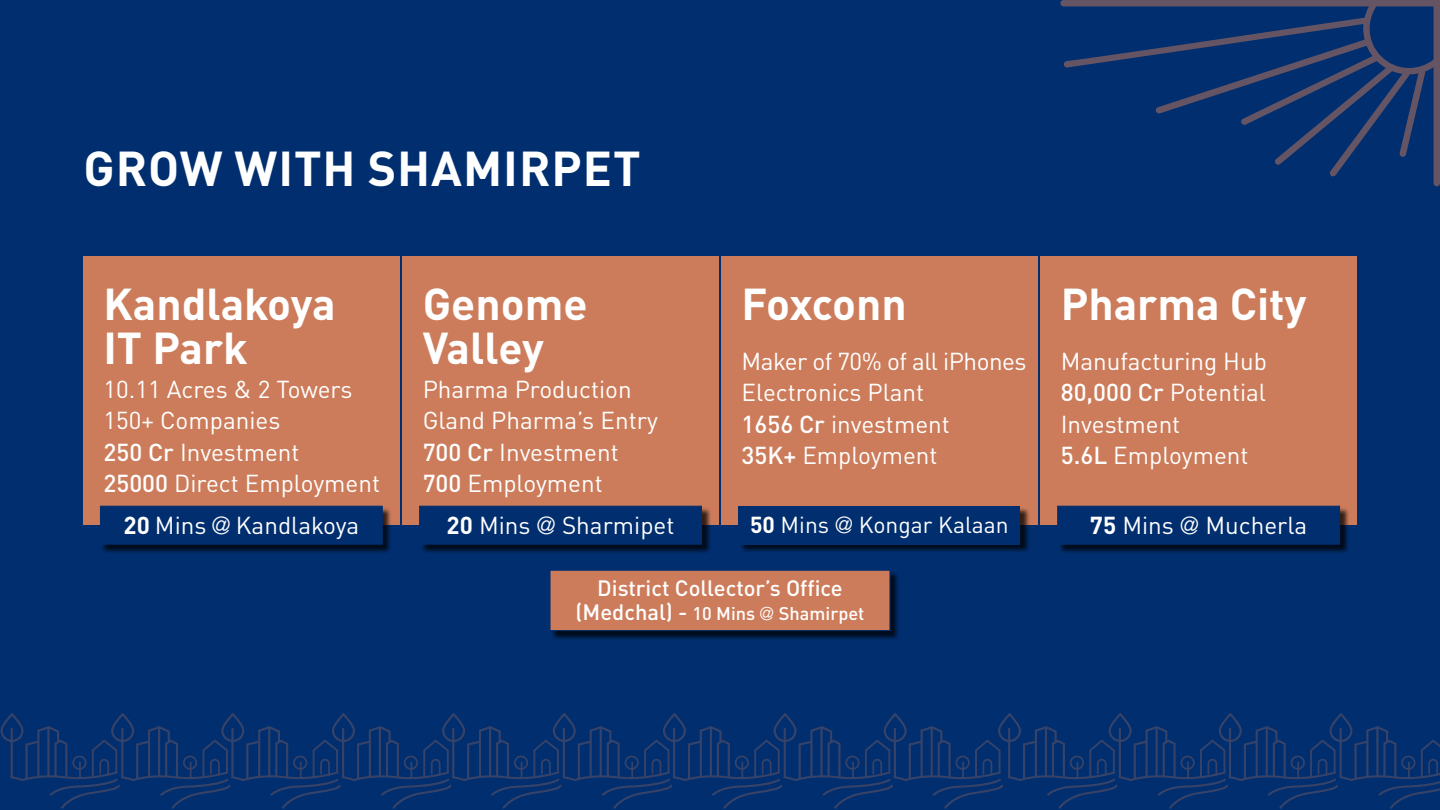
<style>
.page{position:relative;width:1440px;height:810px;background:#002e6e}
.page>*{position:absolute;margin:0;border:0;box-sizing:border-box;transform-origin:0 0}
.t1{font:700 48.38px "DIN Pro";letter-spacing:.02em;color:#fff}
.t2{font:700 44.1px/43.3px "DIN Pro";color:#fff}
.t3{font:24.22px/31.5px "DIN Pro";color:#fff}
.t4{font:22.88px "DIN Pro";color:#fff}
.t5{font:500 21.98px "DIN Pro";color:#fff}
.t6{font:500 18.23px "DIN Pro";color:#fff}
.s1{font-weight:500}
.s2{font-weight:700}
.s3{font-family:"Avenir LT Std";font-weight:300}
.s4{font-size:21.98px}
</style>
<div class="page">
<div style="left:551px;top:571px;width:349px;height:69px;background:#000;opacity:.75"></div>
<div style="left:550px;top:570px;width:340px;height:61px;background:#cd7c5b;border:1px solid #002e6e"></div>
<div style="left:83px;top:256px;width:317px;height:269px;background:#cc7c5a"></div>
<div style="left:101px;top:507px;width:291px;height:47px;background:#000;opacity:.75"></div>
<div style="left:100px;top:506px;width:283px;height:39px;background:#002e6e;border:1px solid #002e6e"></div>
<div style="left:721px;top:256px;width:317px;height:269px;background:#cc7c5a"></div>
<div style="left:740px;top:507px;width:290px;height:46px;background:#000;opacity:.75"></div>
<div style="left:739px;top:506px;width:281px;height:38px;background:#002e6e"></div>
<div style="left:402px;top:256px;width:317px;height:269px;background:#cc7c5a"></div>
<div style="left:421px;top:507px;width:290px;height:47px;background:#000;opacity:.75"></div>
<div style="left:419px;top:506px;width:283px;height:39px;background:#002e6e;border:1px solid #002e6e"></div>
<div style="left:1040px;top:256px;width:317px;height:269px;background:#cc7c5a"></div>
<div style="left:1059px;top:507px;width:290px;height:47px;background:#000;opacity:.75"></div>
<div style="left:1057px;top:506px;width:283px;height:39px;background:#002e6e;border:1px solid #002e6e"></div>
<svg style="left:1060px;top:0;width:380px;height:186px"></svg>
<svg style="left:0;top:713px;width:1440px;height:96px"></svg>
<h1 class="t1" style="left:84px;top:128px;width:559px">GROW WITH SHAMIRPET</h1>
<h2 class="t2" style="left:103px;top:277px;width:234px">Kandlakoya<br>IT Park</h2>
<p class="t3" style="left:103px;top:371px;width:278px">10.11 Acres &amp; 2 Towers<br>150+ Companies<br><span class="s1">250 Cr</span> Investment<br><span class="s1">25000</span> Direct Employment</p>
<p class="t3" style="left:124px;top:507px;width:237px"><span class="s2">20</span> Mins <span class="s3">@</span> Kandlakoya</p>
<h2 class="t2" style="left:423px;top:277px;width:166px">Genome<br>Valley</h2>
<p class="t3" style="left:423px;top:371px;width:237px">Pharma Production<br>Gland Pharma’s Entry<br><span class="s1">700 Cr</span> Investment<br><span class="s1">700</span> Employment</p>
<p class="t3" style="left:447px;top:507px;width:229px"><span class="s2">20</span> Mins <span class="s3">@</span> Sharmipet</p>
<h2 class="t2" style="left:742px;top:277px;width:167px">Foxconn</h2>
<p class="t3" style="left:742px;top:343px;width:287px">Maker of 70% of all iPhones<br>Electronics Plant<br><span class="s1">1656 Cr</span> investment<br><span class="s1">35K+</span> Employment</p>
<p class="t4" style="left:750px;top:507px;width:260px"><span class="s2">50</span> Mins <span class="s3">@</span> Kongar Kalaan</p>
<p class="t5" style="left:597px;top:570px;width:247px">District Collector’s Office</p>
<p class="t6" style="left:576px;top:598px;width:290px"><span class="s4">(Medchal) -</span> 10 Mins <span class="s3">@</span> Shamirpet</p>
<h2 class="t2" style="left:1061px;top:277px;width:247px">Pharma City</h2>
<p class="t3" style="left:1061px;top:343px;width:208px">Manufacturing Hub<br><span class="s1">80,000 Cr</span> Potential<br>Investment<br><span class="s1">5.6L</span> Employment</p>
<p class="t3" style="left:1090px;top:507px;width:219px"><span class="s2">75</span> Mins <span class="s3">@</span> Mucherla</p>
</div>
